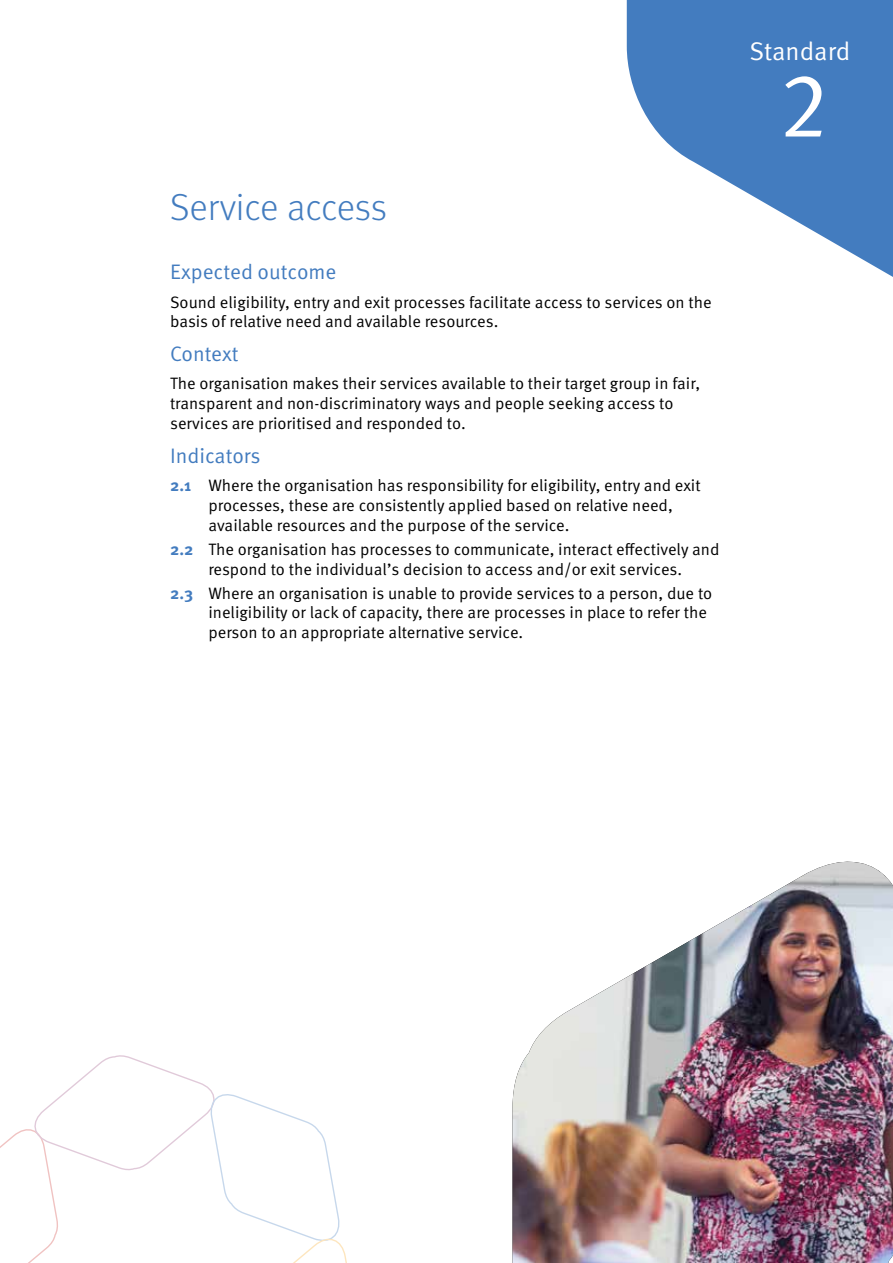
<style>
.page{position:relative;width:893px;height:1263px;background:#fff}
.page>*{position:absolute;margin:0;border:0;box-sizing:border-box;transform-origin:0 0}
.t1{font:90.45px "Meta Normal LF";color:#fff}
.t2{font:300 37.5px "Meta OT";letter-spacing:-.005em;color:#437cbf}
.t3{font:25.5px "Meta OT Norm";color:#fff}
.t4{font:21px "Meta OT Norm";color:#437cbf}
.t5{font:16.5px/19.8px "Meta OT Norm";color:#000}
.s1{font-family:"Meta OT";font-weight:700;color:#437cbf}
</style>
<div class="page">
<img style="left:513px;top:862px;width:380px;height:401px">
<svg style="left:627px;top:0;width:266px;height:277px;fill:#437cbf"></svg>
<svg style="left:0;top:1055px;width:347px;height:208px"></svg>
<h2 class="t2" style="left:170px;top:185px;width:218px">Service access</h2>
<p class="t4" style="left:170px;top:259px;width:168px">Expected outcome</p>
<p class="t5" style="left:170px;top:292px;width:543px">Sound eligibility, entry and exit processes facilitate access to services on the basis of relative need and available resources.</p>
<p class="t4" style="left:170px;top:341px;width:70px">Context</p>
<p class="t5" style="left:170px;top:374px;width:531px">The organisation makes their services available to their target group in fair, transparent and non-discriminatory ways and people seeking access to services are prioritised and responded to.</p>
<p class="t4" style="left:170px;top:443px;width:92px">Indicators</p>
<p class="t5" style="left:208px;top:476px;width:494px;text-indent:-38px"><span class="s1">2.1</span> Where the organisation has responsibility for eligibility, entry and exit processes, these are consistently applied based on relative need, available resources and the purpose of the service.</p>
<p class="t5" style="left:170px;top:539px;width:551px;text-align:center"><span class="s1">2.2</span> The organisation has processes to communicate, interact effectively and respond to the individual’s decision to access and/or exit services.</p>
<p class="t5" style="left:208px;top:583px;width:505px;text-indent:-38px"><span class="s1">2.3</span> Where an organisation is unable to provide services to a person, due to ineligibility or lack of capacity, there are processes in place to refer the person to an appropriate alternative service.</p>
<h3 class="t3" style="left:749px;top:36px;width:102px">Standard</h3>
<h1 class="t1" style="left:778px;top:53px;width:52px">2</h1>
</div>
